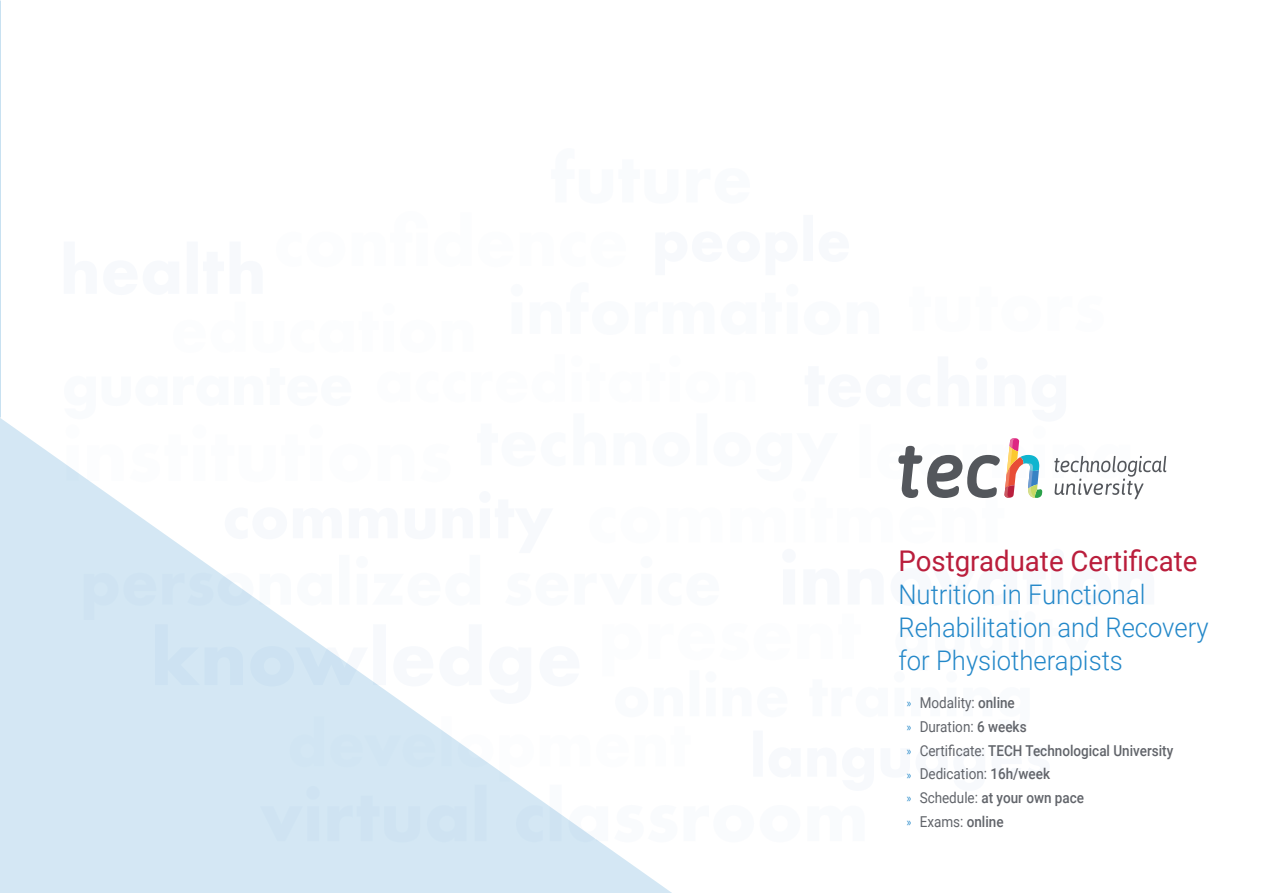
<style>
.page{position:relative;width:1263px;height:893px;background:#fff}
.page>*{position:absolute;margin:0;border:0;box-sizing:border-box;transform-origin:0 0}
.t1{font:28.5px "Roboto";color:#ba1e3c}
.t2{font:300 27px/33px "Roboto";color:#2488c9;scale:.95 1}
.t3{font:500 15px/23.7px "Roboto";color:#61646a;scale:.9 1}
.s1{font-family:"Myriad Pro";font-weight:400;font-size:12px;color:#2488c9}
.s2{font-weight:400}
</style>
<div class="page">
<div style="left:0;top:418px;width:672px;height:475px;background:#d4e7f4"></div>
<svg style="left:64px;top:418px;width:1102px;height:424px"></svg>
<h1 class="t1" style="left:898px;top:540px;width:301px">Postgraduate Certificate</h1>
<h2 class="t2" style="left:898px;top:576px;width:328px">Nutrition in Functional<br>Rehabilitation and Recovery for Physiotherapists</h2>
<p class="t3" style="left:907px;top:690px;width:297px"><span class="s1">»</span> <span class="s2">Modality:</span> online<br><span class="s1">»</span> <span class="s2">Duration:</span> 6 weeks<br><span class="s1">»</span> <span class="s2">Certificate:</span> TECH Technological University <span class="s1">»</span> <span class="s2">Dedication:</span> 16h/week<br><span class="s1">»</span> <span class="s2">Schedule:</span> at your own pace<br><span class="s1">»</span> <span class="s2">Exams:</span> online</p>
</div>
